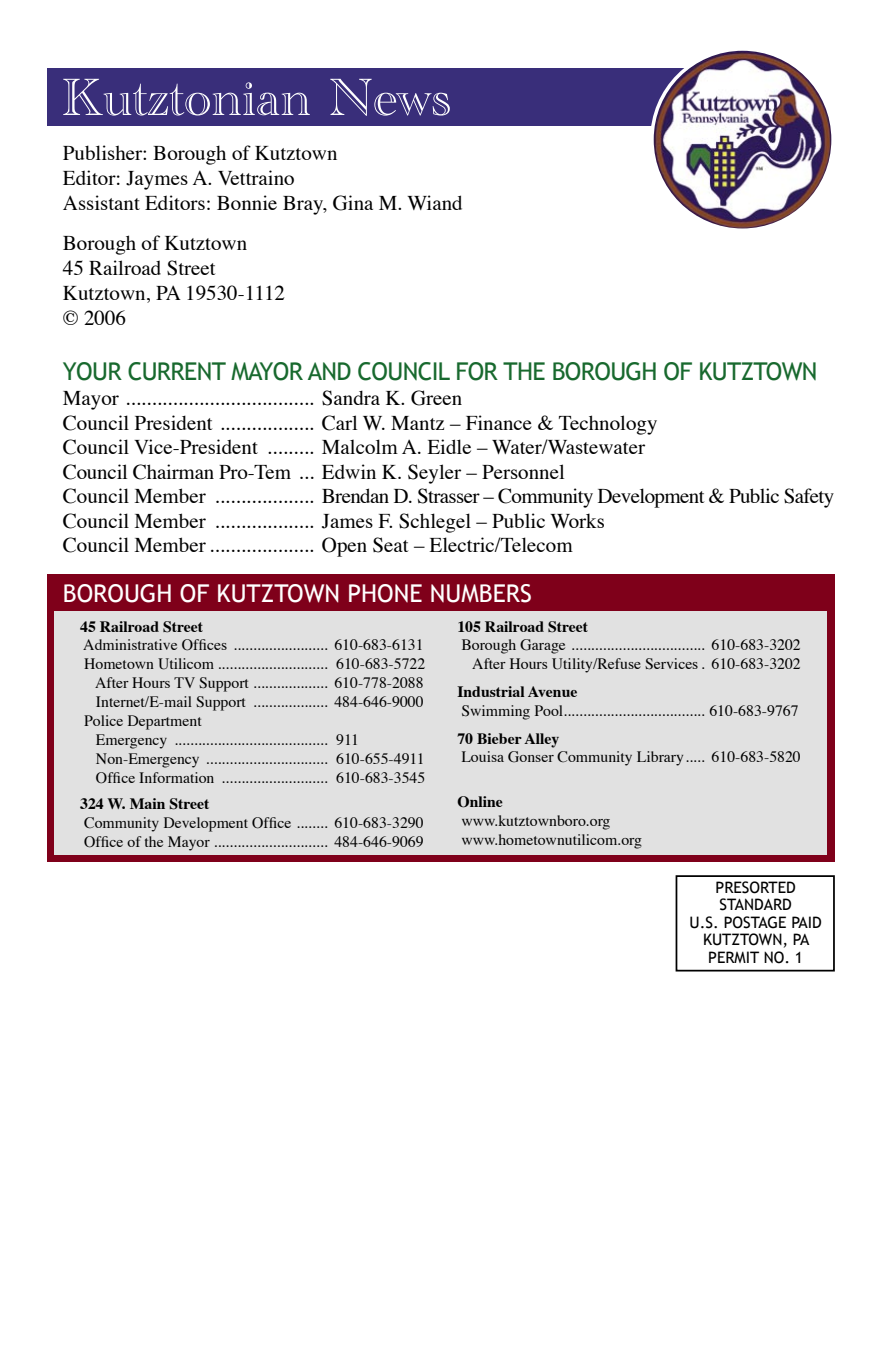
<style>
.page{position:relative;width:882px;height:1355px;background:#fff}
.page>*{position:absolute;margin:0;border:0;box-sizing:border-box;transform-origin:0 0}
.t1{font:54.25px "Academy Engraved Let Plain";color:#fff}
.t2{font:24.5px "Trebuchet MS";letter-spacing:-.025em;color:#18692e}
.t3{font:24.5px "Trebuchet MS";color:#fff}
.t4{font:21px/24.5px "Times";color:#000}
.t5{font:15.75px/18.9px "Times";color:#000}
.t6{font:700 15.75px "Times";color:#000}
.t7{font:15.75px/17.5px "Trebuchet MS";color:#000;text-align:center}
</style>
<div class="page">
<div style="left:47px;top:69px;width:747px;height:57px;background:#392e7a"></div>
<img style="left:652px;top:49px;width:181px;height:181px;border-radius:50%">
<div style="left:650px;top:47px;width:185px;height:185px;border:4px solid #fff;border-radius:50%"></div>
<div style="left:47px;top:574px;width:788px;height:288px;background:#7f001a"></div>
<div style="left:54px;top:611px;width:773px;height:243px;background:#e1e1e1"></div>
<div style="left:676px;top:875px;width:159px;height:96px;border:2px solid #000"></div>
<h1 class="t1" style="left:62px;top:57px;width:391px">Kutztonian News</h1>
<h3 class="t4" style="left:63px;top:138px;width:401px;line-height:25.2px">Publisher: Borough of Kutztown<br>Editor: Jaymes A. Vettraino<br>Assistant Editors: Bonnie Bray, Gina M. Wiand</h3>
<h3 class="t4" style="left:63px;top:228px;width:224px;line-height:25.2px">Borough of Kutztown<br>45 Railroad Street<br>Kutztown, PA 19530-1112 © 2006</h3>
<h2 class="t2" style="left:63px;top:357px;width:756px">YOUR CURRENT MAYOR AND COUNCIL FOR THE BOROUGH OF KUTZTOWN</h2>
<p class="t4" style="left:63px;top:384px;width:773px">Mayor .................................... Sandra K. Green<br>Council President .................. Carl W. Mantz – Finance &amp; Technology<br>Council Vice-President ......... Malcolm A. Eidle – Water/Wastewater<br>Council Chairman Pro-Tem ... Edwin K. Seyler – Personnel<br>Council Member ................... Brendan D. Strasser – Community Development &amp; Public Safety Council Member ................... James F. Schlegel – Public Works<br>Council Member .................... Open Seat – Electric/Telecom</p>
<h2 class="t3" style="left:63px;top:579px;width:470px">BOROUGH OF KUTZTOWN PHONE NUMBERS</h2>
<p class="t6" style="left:80px;top:611px;width:124px">45 Railroad Street</p>
<p class="t5" style="left:83px;top:634px;width:342px">Administrative Offices ........................ 610-683-6131</p>
<p class="t5" style="left:84px;top:653px;width:343px">Hometown Utilicom ............................ 610-683-5722</p>
<p class="t5" style="left:95px;top:672px;width:330px">After Hours TV Support ................... 610-778-2088</p>
<p class="t5" style="left:96px;top:691px;width:329px">Internet/E-mail Support ................... 484-646-9000</p>
<p class="t5" style="left:84px;top:710px;width:119px">Police Department</p>
<p class="t5" style="left:96px;top:729px;width:265px">Emergency ....................................... 911</p>
<p class="t5" style="left:96px;top:748px;width:330px">Non-Emergency ............................... 610-655-4911</p>
<p class="t5" style="left:96px;top:766px;width:331px">Office Information ........................... 610-683-3545</p>
<p class="t6" style="left:80px;top:788px;width:131px">324 W. Main Street</p>
<p class="t5" style="left:84px;top:811px;width:341px">Community Development Office ........ 610-683-3290<br>Office of the Mayor ............................. 484-646-9069</p>
<p class="t6" style="left:457px;top:611px;width:132px">105 Railroad Street</p>
<p class="t5" style="left:461px;top:634px;width:341px;text-align:right">Borough Garage .................................. 610-683-3202<br>After Hours Utility/Refuse Services . 610-683-3202</p>
<p class="t6" style="left:457px;top:676px;width:122px">Industrial Avenue</p>
<p class="t5" style="left:461px;top:700px;width:339px">Swimming Pool .................................... 610-683-9767</p>
<p class="t6" style="left:457px;top:723px;width:104px">70 Bieber Alley</p>
<p class="t5" style="left:461px;top:746px;width:341px">Louisa Gonser Community Library ..... 610-683-5820</p>
<p class="t6" style="left:457px;top:787px;width:47px">Online</p>
<p class="t5" style="left:461px;top:810px;width:182px">www.kutztownboro.org www.hometownutilicom.org</p>
<p class="t7" style="left:690px;top:878px;width:134px">PRESORTED<br>STANDARD<br>U.S. POSTAGE PAID<br>KUTZTOWN, PA<br>PERMIT NO. 1</p>
</div>
